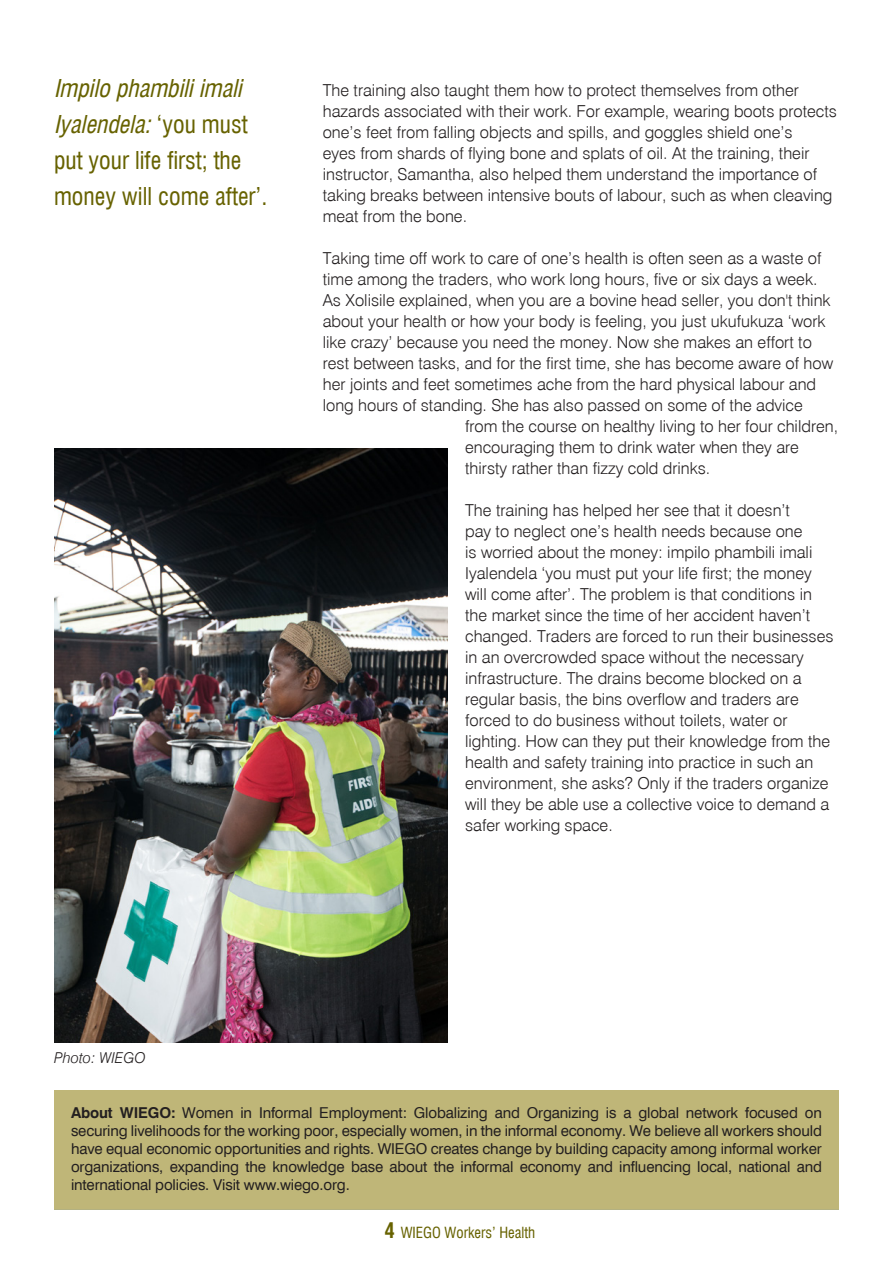
<style>
.page{position:relative;width:893px;height:1263px;background:#fff}
.page>*{position:absolute;margin:0;border:0;box-sizing:border-box;transform-origin:0 0}
.t1{font:condensed 24px/36px "Swiss 721 BT";color:#676200}
.t2{font:300 16.5px/21px "Swiss 721 BT";color:#231f20}
.t3{font:15px/18px "Swiss 721 BT";letter-spacing:-.01em;color:#231f20;text-align:justify}
.t4{font:condensed 15px "Swiss 721 BT";color:#676200}
.t5{font:italic 300 15px "Swiss 721 BT";color:#231f20}
.s1{font-style:italic}
.s2{font-weight:700}
.s3{font-weight:700;font-size:21px}
</style>
<div class="page">
<img style="left:54px;top:448px;width:393px;height:594px">
<div style="left:54px;top:1090px;width:785px;height:119px;background:#bfb678"></div>
<h1 class="t1" style="left:54px;top:72px;width:215px"><span class="s1">Impilo phambiliimali<br>Iyalendela:</span>‘ y o u m u s t put your life first; the money will come after’.</h1>
<p class="t2" style="left:323px;top:81px;width:516px">The training also taught them how to protect themselves from other hazards associated with their work. For example, wearing boots protects one’s feet from falling objects and spills, and goggles shield one’s<br>eyes from shards of flying bone and splats of oil. At the training, their instructor, Samantha, also helped them understand the importance of taking breaks between intensive bouts of labour, such as when cleaving meat from the bone.</p>
<p class="t2" style="left:323px;top:249px;width:500px">Taking time off work to care of one’s health is often seen as a waste of</p>
<p class="t2" style="left:323px;top:269px;width:496px">time among the traders, who work long hours, five or six days a week.</p>
<p class="t2" style="left:323px;top:291px;width:509px">As Xolisile explained, when you are a bovine head seller, you don't think</p>
<p class="t2" style="left:323px;top:312px;width:504px">about your health or how your body is feeling, you just ukufukuza ‘work</p>
<p class="t2" style="left:323px;top:333px;width:491px">like crazy’ because you need the money. Now she makes an effort to</p>
<p class="t2" style="left:323px;top:353px;width:512px">rest between tasks, and for the first time, she has become aware of how</p>
<p class="t2" style="left:323px;top:375px;width:495px">her joints and feet sometimes ache from the hard physical labour and</p>
<p class="t2" style="left:323px;top:396px;width:482px">long hours of standing. She has also passed on some of the advice</p>
<p class="t2" style="left:465px;top:417px;width:374px">from the course on healthy living to her four children,</p>
<p class="t2" style="left:465px;top:438px;width:335px">encouraging them to drink water when they are</p>
<p class="t2" style="left:465px;top:458px;width:247px">thirsty rather than fizzy cold drinks.</p>
<p class="t2" style="left:465px;top:501px;width:370px">The training has helped her see that it doesn’t<br>pay to neglect one’s health needs because one<br>is worried about the money: impilo phambili imali Iyalendela ‘you must put your life first; the money will come after’. The problem is that conditions in the market since the time of her accident haven’t changed. Traders are forced to run their businesses in an overcrowded space without the necessary infrastructure. The drains become blocked on a regular basis, the bins overflow and traders are forced to do business without toilets, water or lighting. How can they put their knowledge from the health and safety training into practice in such an environment, she asks? Only if the traders organize will they be able use a collective voice to demand a safer working space.</p>
<p class="t5" style="left:54px;top:1048px;width:93px">Photo: WIEGO</p>
<p class="t3" style="left:71px;top:1105px;width:752px"><span class="s2">About WIEGO:</span> Women in Informal Employment: Globalizing and Organizing is a global network focused on securing livelihoods for the working poor, especially women, in the informal economy. We believe all workers should have equal economic opportunities and rights. WIEGO creates change by building capacity among informal worker organizations, expanding the knowledge base about the informal economy and influencing local, national and international policies. Visit www.wiego.org.</p>
<p class="t4" style="left:385px;top:1226px;width:152px"><span class="s3">4</span> WIEGO Workers’ Health</p>
</div>
